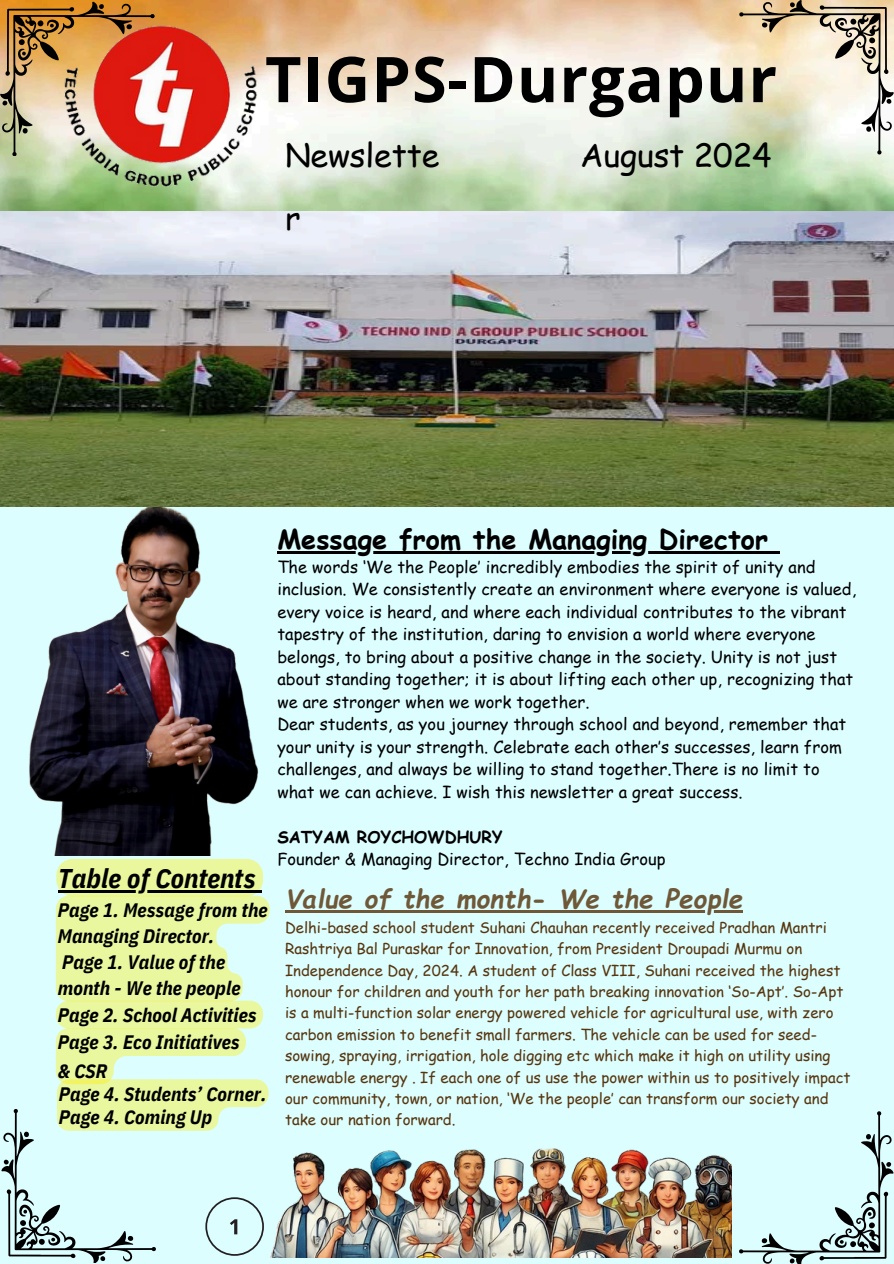
<style>
.page{position:relative;width:894px;height:1264px;background:#fff}
.page>*{position:absolute;margin:0;border:0;box-sizing:border-box;transform-origin:0 0}
.t1{font:700 63px "Open Sans";letter-spacing:.015em;color:#000}
.t2{font:32.25px/63px "Comic Sans MS";letter-spacing:-.005em;color:#000}
.t3{font:700 27px "Comic Sans MS";letter-spacing:.005em;color:#000}
.t4{font:italic 700 27px "IBM Plex Sans Cond";letter-spacing:.005em;color:#000}
.t5{font:italic 700 25.5px "Comic Sans MS";letter-spacing:.015em;color:#6e5837}
.t6{font:italic 700 19.5px/25.8px "IBM Plex Sans Cond";letter-spacing:.005em;color:#000}
.t7{font:16.5px/22.5px "Comic Sans MS";letter-spacing:.005em;color:#000}
.t8{font:700 16.5px "Comic Sans MS";letter-spacing:.005em;color:#000}
.t9{font:15px/21.3px "Comic Sans MS";color:#57360f}
.s1{font-style:normal}
</style>
<div class="page">
<div style="left:0;top:0;width:893px;height:1263px;background:#ddfeff"></div>
<img style="left:0;top:0;width:893px;height:506px">
<img style="left:44px;top:16px;width:224px;height:179px">
<img style="left:28px;top:506px;width:231px;height:349px">
<svg style="left:739px;top:0;width:154px;height:154px"></svg>
<img style="left:0;top:2px;width:154px;height:154px">
<svg style="left:739px;top:1111px;width:153px;height:152px"></svg>
<img style="left:270px;top:1148px;width:461px;height:109px">
<div style="left:56px;top:858px;width:207px;height:38px;background:#eaf79c;border-radius:17px"></div>
<svg style="left:2px;top:890px;width:268px;height:372px"></svg>
<hr style="left:277px;top:551px;width:491px;height:2px;background:#000">
<svg style="left:768px;top:551px;width:11px;height:2px"></svg>
<hr style="left:285px;top:910px;width:246px;height:2px;background:#6e5837">
<hr style="left:531px;top:910px;width:27px;height:2px;background:#6e5837">
<hr style="left:558px;top:910px;width:184px;height:2px;background:#6e5837">
<p class="t1" style="left:265px;top:35px;width:513px">TIGPS-Durgapur</p>
<p class="t2" style="left:285px;top:122px;width:156px">Newslette r</p>
<p class="t2" style="left:580px;top:122px;width:193px">August 2024</p>
<p class="t4" style="left:58px;top:860px;width:199px">Table of Contents</p>
<h3 class="t6" style="left:58px;top:896px;width:211px">Page 1. Message from the<br>Managing Director.<br>Page 1. Value of the month - We the people</h3>
<h2 class="t6" style="left:58px;top:1001px;width:200px">Page 2. School Activities</h2>
<p class="t6" style="left:58px;top:1027px;width:183px;line-height:28.2px">Page 3. Eco Initiatives &amp; CSR</p>
<p class="t6" style="left:59px;top:1081px;width:209px;line-height:23.7px">Page 4. Students’ Corner.<br>Page 4. Coming Up</p>
<p class="t3" style="left:277px;top:519px;width:492px">Message from the Managing Director</p>
<p class="t7" style="left:277px;top:554px;width:580px">The words ‘We the People’ incredibly embodies the spirit of unity and inclusion. We consistently create an environment where everyone is valued, every voice is heard, and where each individual contributes to the vibrant tapestry of the institution, daring to envision a world where everyone belongs, to bring about a positive change in the society. Unity is not just about standing together; it is about lifting each other up, recognizing that we are stronger when we work together.</p>
<h4 class="t7" style="left:277px;top:712px;width:570px">Dear students, as you journey through school and beyond, remember that your unity is your strength. Celebrate each other’s successes, learn from challenges, and always be willing to stand together.There is no limit to what we can achieve. I wish this newsletter a great success.</h4>
<h4 class="t8" style="left:277px;top:824px;width:227px">SATYAM ROYCHOWDHURY</h4>
<h4 class="t7" style="left:277px;top:847px;width:389px">Founder &amp; Managing Director, Techno India Group</h4>
<h3 class="t5" style="left:285px;top:879px;width:263px">Value of the month<span class="s1">-</span></h3>
<h3 class="t5" style="left:558px;top:879px;width:186px">We the People</h3>
<h4 class="t9" style="left:285px;top:916px;width:566px">Delhi-based school student Suhani Chauhan recently received Pradhan Mantri Rashtriya Bal Puraskar for Innovation, from President Droupadi Murmu on Independence Day, 2024. A student of Class VIII, Suhani received the highest honour for children and youth for her path breaking innovation ‘So-Apt’. So-Apt is a multi-function solar energy powered vehicle for agricultural use, with zero carbon emission to benefit small farmers. The vehicle can be used for seed&shy;sowing, spraying, irrigation, hole digging etc which make it high on utility using renewable energy . If each one of us use the power within us to positively impact our community, town, or nation, ‘We the people’ can transform our society and take our nation forward.</h4>
</div>
